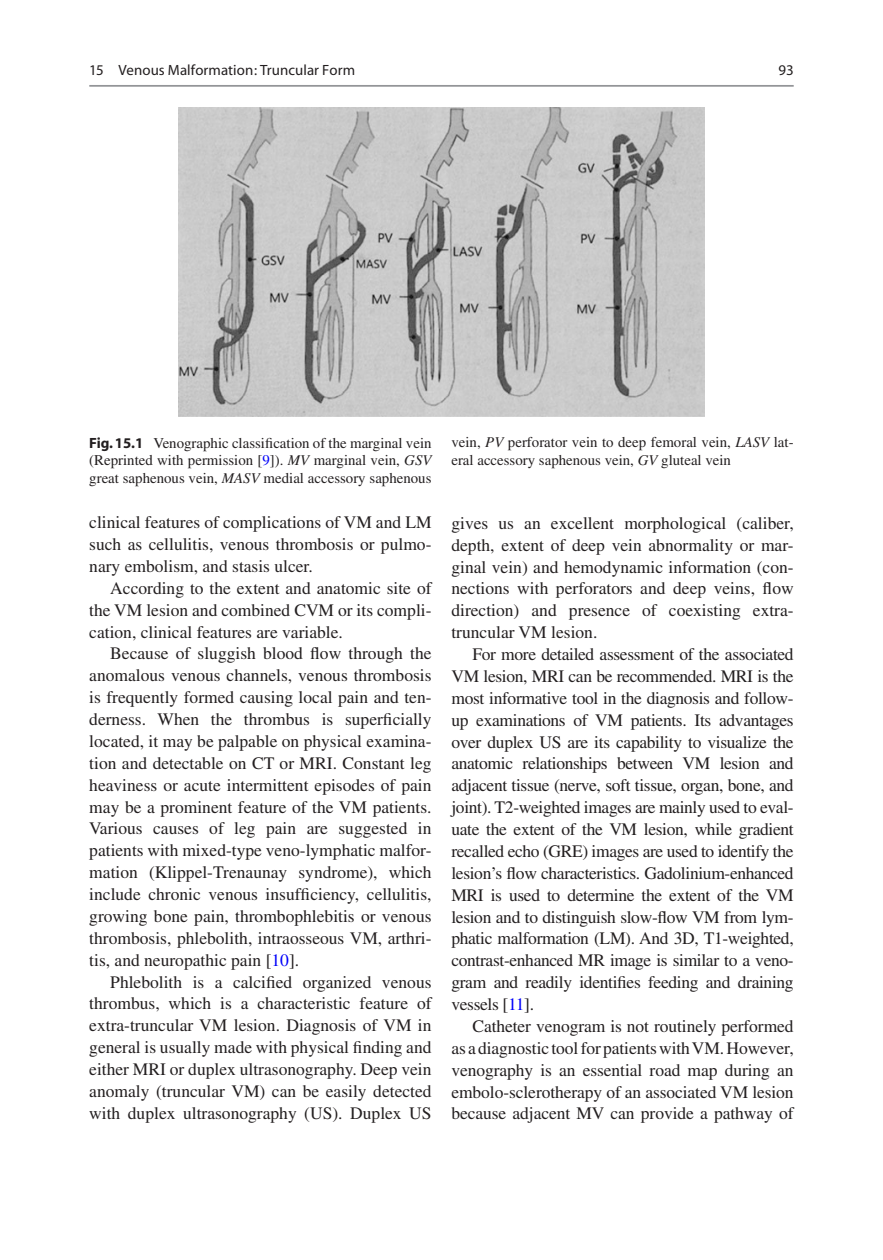
<style>
.page{position:relative;width:883px;height:1260px;background:#fff}
.page>*{position:absolute;margin:0;border:0;box-sizing:border-box;transform-origin:0 0}
.t1{font:17.5px/21.9px "Vrxlrp Times";color:#231f20;text-align:justify}
.t2{font:14.88px/17.5px "Vrxlrp Times";color:#231f20;text-align:justify}
.t3{font:14.88px "Ktklrw Myriad";letter-spacing:.005em;color:#231f20}
.t4{font:14.88px "Ghmqpr Myriad";color:#231f20}
.s1{font-family:"Qmjspp Myriad";font-weight:700}
.s2{color:#0000fa}
.s3{font-family:"Cjlddw Times";font-style:italic}
</style>
<div class="page">
<img style="left:179px;top:107px;width:525px;height:310px">
<hr style="left:89px;top:85px;width:705px;height:2px;background:#939598">
<p class="t3" style="left:89px;top:63px;width:267px">15 Venous Malformation: Truncular Form</p>
<p class="t4" style="left:779px;top:63px;width:17px">93</p>
<p class="t2" style="left:89px;top:434px;width:344px"><span class="s1">Fig. 15.1</span> Venographic classification of the marginal vein (Reprinted with permission [<span class="s2">9</span>]). <span class="s3">MV</span> marginal vein, <span class="s3">GSV </span>great saphenous vein, <span class="s3">MASV</span> medial accessory saphenous</p>
<p class="t2" style="left:451px;top:434px;width:344px">vein, <span class="s3">PV</span> perforator vein to deep femoral vein, <span class="s3">LASV</span> lat&shy;eral accessory saphenous vein, <span class="s3">GV</span> gluteal vein</p>
<p class="t1" style="left:89px;top:511px;width:344px">clinical features of complications of VM and LM such as cellulitis, venous thrombosis or pulmo&shy;nary embolism, and stasis ulcer.</p>
<p class="t1" style="left:89px;top:577px;width:344px;text-indent:21px">According to the extent and anatomic site of the VM lesion and combined CVM or its compli&shy;cation, clinical features are variable.</p>
<p class="t1" style="left:89px;top:643px;width:344px;text-indent:21px">Because of sluggish blood flow through the anomalous venous channels, venous thrombosis is frequently formed causing local pain and ten&shy;derness. When the thrombus is superficially located, it may be palpable on physical examina&shy;tion and detectable on CT or MRI. Constant leg heaviness or acute intermittent episodes of pain may be a prominent feature of the VM patients.<br>Various causes of leg pain are suggested in patients with mixed-type veno-lymphatic malfor&shy;mation (Klippel-Trenaunay syndrome), which include chronic venous insufficiency, cellulitis, growing bone pain, thrombophlebitis or venous thrombosis, phlebolith, intraosseous VM, arthri&shy;tis, and neuropathic pain [<span class="s2">10</span>].</p>
<p class="t1" style="left:89px;top:971px;width:344px;text-indent:21px">Phlebolith is a calcified organized venous thrombus, which is a characteristic feature of extra-truncular VM lesion. Diagnosis of VM in general is usually made with physical finding and either MRI or duplex ultrasonography. Deep vein anomaly (truncular VM) can be easily detected with duplex ultrasonography (US). Duplex US</p>
<p class="t1" style="left:451px;top:512px;width:344px">gives us an excellent morphological (caliber, depth, extent of deep vein abnormality or mar&shy;ginal vein) and hemodynamic information (con&shy;nections with perforators and deep veins, flow direction) and presence of coexisting extra&shy;truncular VM lesion.</p>
<p class="t1" style="left:451px;top:643px;width:344px;text-indent:21px">For more detailed assessment of the associated VM lesion, MRI can be recommended. MRI is the most informative tool in the diagnosis and follow&shy;up examinations of VM patients. Its advantages over duplex US are its capability to visualize the anatomic relationships between VM lesion and adjacent tissue (nerve, soft tissue, organ, bone, and joint). T2-weighted images are mainly used to eval&shy;uate the extent of the VM lesion, while gradient recalled echo (GRE) images are used to identify the lesion’s flow characteristics. Gadolinium-enhanced MRI is used to determine the extent of the VM lesion and to distinguish slow-flow VM from lym&shy;phatic malformation (LM). And 3D, T1-weighted, contrast-enhanced MR image is similar to a veno&shy;gram and readily identifies feeding and draining vessels [<span class="s2">11</span>].</p>
<p class="t1" style="left:451px;top:1015px;width:344px;text-indent:21px">Catheter venogram is not routinely performed as a diagnostic tool for patients with VM.However, venography is an essential road map during an embolo-sclerotherapy of an associated VM lesion because adjacent MV can provide a pathway of</p>
</div>
